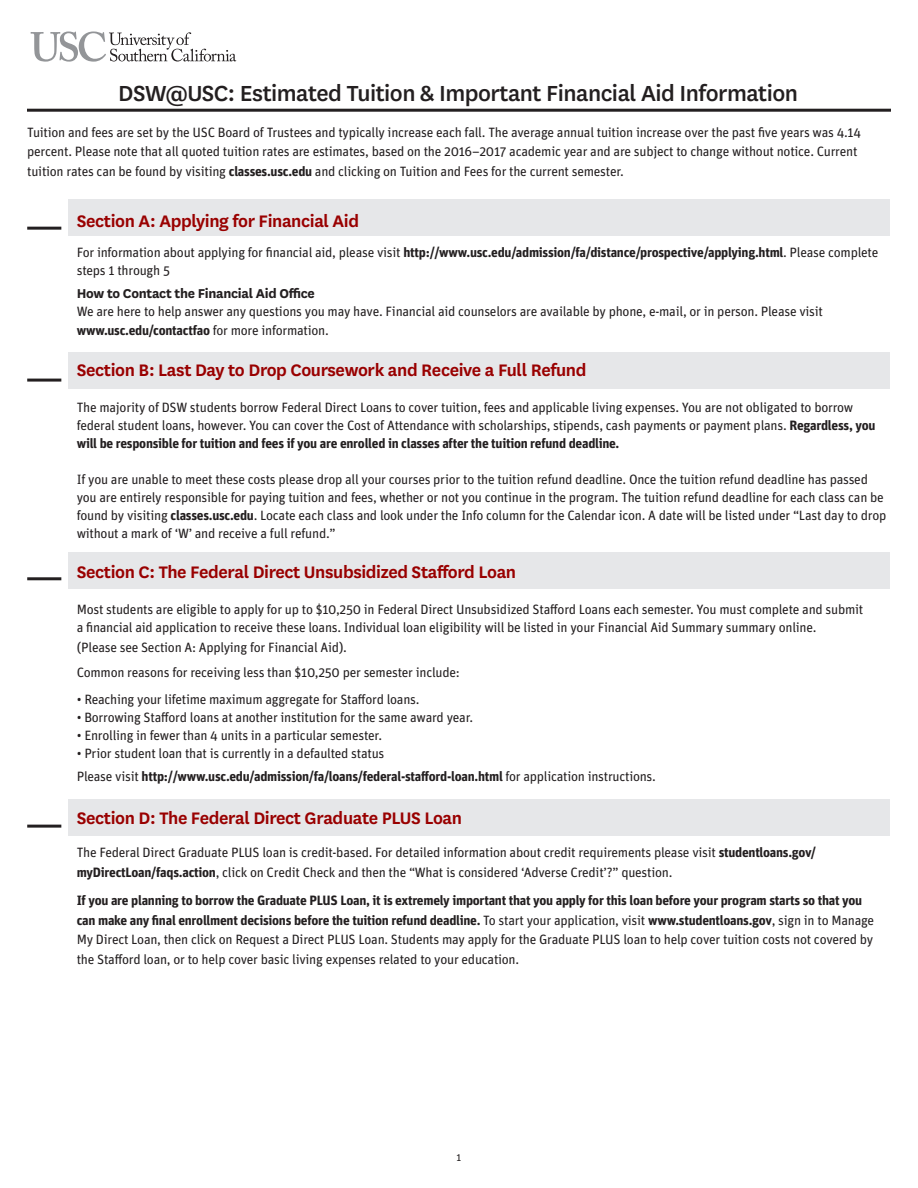
<style>
.page{position:relative;width:918px;height:1188px;background:#fff}
.page>*{position:absolute;margin:0;border:0;box-sizing:border-box;transform-origin:0 0}
.t1{font:500 25.5px "National";letter-spacing:-.02em;color:#231f20}
.t2{font:600 19.5px "National";letter-spacing:-.02em;color:#900}
.t3{font:700 15px "National";letter-spacing:-.02em;color:#231f20}
.t4{font:13.5px/18px "Unit";letter-spacing:-.02em;color:#231f20}
.t5{font:700 13.5px/19.5px "Unit";letter-spacing:-.02em;color:#231f20}
.t6{font:10.5px "Unit";color:#231f20}
.s1{font-weight:700}
.s2{font-weight:400}
</style>
<div class="page">
<div style="left:68px;top:799px;width:822px;height:37px;background:#e6e7e9"></div>
<div style="left:68px;top:552px;width:822px;height:37px;background:#e6e7e9"></div>
<div style="left:68px;top:353px;width:822px;height:36px;background:#e6e7e9"></div>
<div style="left:68px;top:199px;width:822px;height:37px;background:#e6e7e9"></div>
<svg style="left:31px;top:31px;width:205px;height:31px"></svg>
<hr style="left:27px;top:109px;width:864px;height:3px;background:#231f20">
<hr style="left:27px;top:227px;width:34px;height:3px;background:#231f20">
<hr style="left:27px;top:379px;width:34px;height:3px;background:#231f20">
<hr style="left:27px;top:577px;width:34px;height:3px;background:#231f20">
<hr style="left:27px;top:825px;width:34px;height:3px;background:#231f20">
<p class="t1" style="left:118px;top:76px;width:681px">DSW@USC: Estimated Tuition &amp; Important Financial Aid Information</p>
<p class="t4" style="left:27px;top:122px;width:835px;line-height:19.5px">Tuition and fees are set by the USC Board of Trustees and typically increase each fall. The average annual tuition increase over the past five years was 4.14 percent. Please note that all quoted tuition rates are estimates, based on the 2016–2017 academic year and are subject to change without notice. Current tuition rates can be found by visiting <span class="s1">classes.usc.edu</span> and clicking on Tuition and Fees for the current semester.</p>
<p class="t2" style="left:77px;top:208px;width:284px">Section A: Applying for Financial Aid</p>
<p class="t4" style="left:77px;top:244px;width:803px">For information about applying for financial aid, please visit <span class="s1">http://www.usc.edu/admission/fa/distance/prospective/applying.html</span>. Please complete steps 1 through 5</p>
<p class="t3" style="left:77px;top:283px;width:240px">How to Contact the Financial Aid Office</p>
<p class="t4" style="left:77px;top:301px;width:748px;line-height:19.5px">We are here to help answer any questions you may have. Financial aid counselors are available by phone, e-mail, or in person. Please visit <span class="s1">www.usc.edu/contactfao</span> for more information.</p>
<p class="t2" style="left:77px;top:356px;width:511px">Section B: Last Day to Drop Coursework and Receive a Full Refund</p>
<p class="t4" style="left:77px;top:398px;width:800px">The majority of DSW students borrow Federal Direct Loans to cover tuition, fees and applicable living expenses. You are not obligated to borrow federal student loans, however. You can cover the Cost of Attendance with scholarships, stipends, cash payments or payment plans. <span class="s1">Regardless, you will be responsible for tuition and fees if you are enrolled in classes after the tuition refund deadline.</span></p>
<p class="t4" style="left:77px;top:470px;width:793px">If you are unable to meet these costs please drop all your courses prior to the tuition refund deadline. Once the tuition refund deadline has passed</p>
<p class="t4" style="left:77px;top:488px;width:809px">you are entirely responsible for paying tuition and fees, whether or not you continue in the program. The tuition refund deadline for each class can be</p>
<p class="t4" style="left:77px;top:506px;width:811px">found by visiting <span class="s1">classes.usc.edu</span>. Locate each class and look under the Info column for the Calendar icon. A date will be listed under “Last day to drop without a mark of ‘W’ and receive a full refund.”</p>
<p class="t2" style="left:77px;top:559px;width:441px">Section C: The Federal Direct Unsubsidized Stafford Loan</p>
<p class="t4" style="left:77px;top:601px;width:788px">Most students are eligible to apply for up to $10,250 in Federal Direct Unsubsidized Stafford Loans each semester. You must complete and submit a financial aid application to receive these loans. Individual loan eligibility will be listed in your Financial Aid Summary summary online.</p>
<p class="t4" style="left:77px;top:638px;width:272px">(Please see Section A: Applying for Financial Aid).</p>
<p class="t4" style="left:77px;top:664px;width:385px">Common reasons for receiving less than $10,250 per semester include:</p>
<p class="t4" style="left:77px;top:691px;width:344px">• Reaching your lifetime maximum aggregate for Stafford loans.</p>
<p class="t4" style="left:77px;top:709px;width:398px">• Borrowing Stafford loans at another institution for the same award year.</p>
<p class="t4" style="left:77px;top:727px;width:307px">• Enrolling in fewer than 4 units in a particular semester.</p>
<p class="t4" style="left:77px;top:745px;width:309px">• Prior student loan that is currently in a defaulted status</p>
<p class="t5" style="left:77px;top:766px;width:581px"><span class="s2">Please visit</span> http://www.usc.edu/admission/fa/loans/federal-stafford-loan.html <span class="s2">for application instructions.</span></p>
<p class="t2" style="left:77px;top:805px;width:387px">Section D: The Federal Direct Graduate PLUS Loan</p>
<p class="t4" style="left:77px;top:843px;width:741px;line-height:19.5px">The Federal Direct Graduate PLUS loan is credit-based. For detailed information about credit requirements please visit <span class="s1">studentloans.gov/ myDirectLoan/faqs.action</span>, click on Credit Check and then the “What is considered ‘Adverse Credit’?” question.</p>
<p class="t5" style="left:77px;top:891px;width:799px">If you are planning to borrow the Graduate PLUS Loan, it is extremely important that you apply for this loan before your program starts so that you can make any final enrollment decisions before the tuition refund deadline. <span class="s2">To start your application, visit</span> www.studentloans.gov<span class="s2">, sign in to Manage<br>My Direct Loan, then click on Request a Direct PLUS Loan. Students may apply for the Graduate PLUS loan to help cover tuition costs not covered by</span></p>
<p class="t4" style="left:77px;top:950px;width:444px">the Stafford loan, or to help cover basic living expenses related to your education.</p>
<p class="t6" style="left:457px;top:1151px;width:6px">1</p>
</div>
